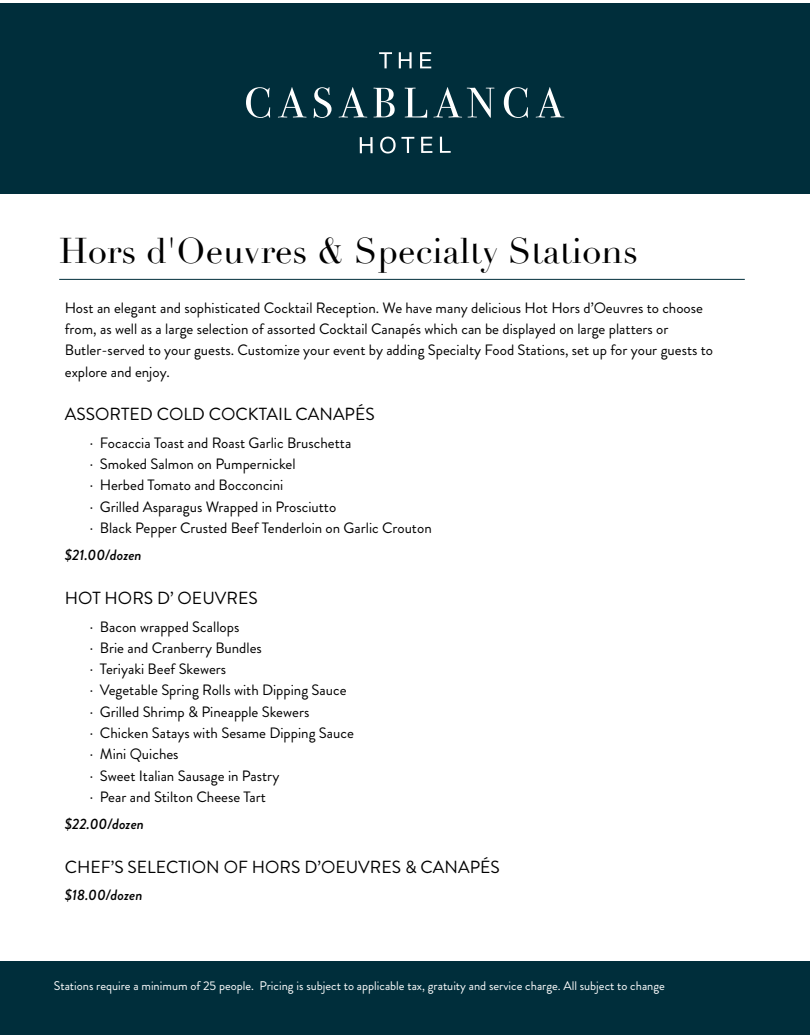
<style>
.page{position:relative;width:810px;height:1035px;background:#fff}
.page>*{position:absolute;margin:0;border:0;box-sizing:border-box;transform-origin:0 0}
.t1{font:35px "Didot";color:#000}
.t2{font:17.5px "Brandon Grotesque";color:#000}
.t3{font:15px/21.2px "Brandon Grotesque";color:#000}
.t4{font:italic 500 15px "Brandon Grotesque";color:#000}
.t5{font:12.5px "Brandon Grotesque";color:#fff}
</style>
<div class="page">
<hr style="left:59px;top:279px;width:686px;height:1px;background:#002e3b">
<div style="left:0;top:3px;width:810px;height:191px;background:#002e3b"></div>
<div style="left:0;top:961px;width:810px;height:74px;background:#002e3b"></div>
<svg style="left:246px;top:52px;width:318px;height:102px"></svg>
<h1 class="t1" style="left:59px;top:229px;width:580px">Hors d'Oeuvres &amp; Specialty Stations</h1>
<p class="t3" style="left:65px;top:297px;width:650px">Host an elegant and sophisticated Cocktail Reception. We have many delicious Hot Hors d’Oeuvres to choose from, as well as a large selection of assorted Cocktail Canapés which can be displayed on large platters or Butler-served to your guests. Customize your event by adding Specialty Food Stations, set up for your guests to explore and enjoy.</p>
<p class="t2" style="left:65px;top:402px;width:311px">ASSORTED COLD COCKTAIL CANAPÉS</p>
<p class="t3" style="left:90px;top:432px;width:343px">· Focaccia Toast and Roast Garlic Bruschetta<br>· Smoked Salmon on Pumpernickel<br>· Herbed Tomato and Bocconcini<br>· Grilled Asparagus Wrapped in Prosciutto<br>· Black Pepper Crusted Beef Tenderloin on Garlic Crouton</p>
<p class="t4" style="left:65px;top:545px;width:78px">$21.00/dozen</p>
<p class="t2" style="left:65px;top:586px;width:194px">HOT HORS D’ OEUVRES</p>
<p class="t3" style="left:90px;top:616px;width:266px">· Bacon wrapped Scallops<br>· Brie and Cranberry Bundles<br>· Teriyaki Beef Skewers<br>· Vegetable Spring Rolls with Dipping Sauce<br>· Grilled Shrimp &amp; Pineapple Skewers<br>· Chicken Satays with Sesame Dipping Sauce · Mini Quiches<br>· Sweet Italian Sausage in Pastry<br>· Pear and Stilton Cheese Tart</p>
<p class="t4" style="left:65px;top:814px;width:81px">$22.00/dozen</p>
<p class="t2" style="left:65px;top:855px;width:436px">CHEF’S SELECTION OF HORS D’OEUVRES &amp; CANAPÉS</p>
<p class="t4" style="left:65px;top:885px;width:79px">$18.00/dozen</p>
<p class="t5" style="left:54px;top:977px;width:612px">Stations require a minimum of 25 people. Pricing is subject to applicable tax, gratuity and service charge. All subject to change</p>
</div>
